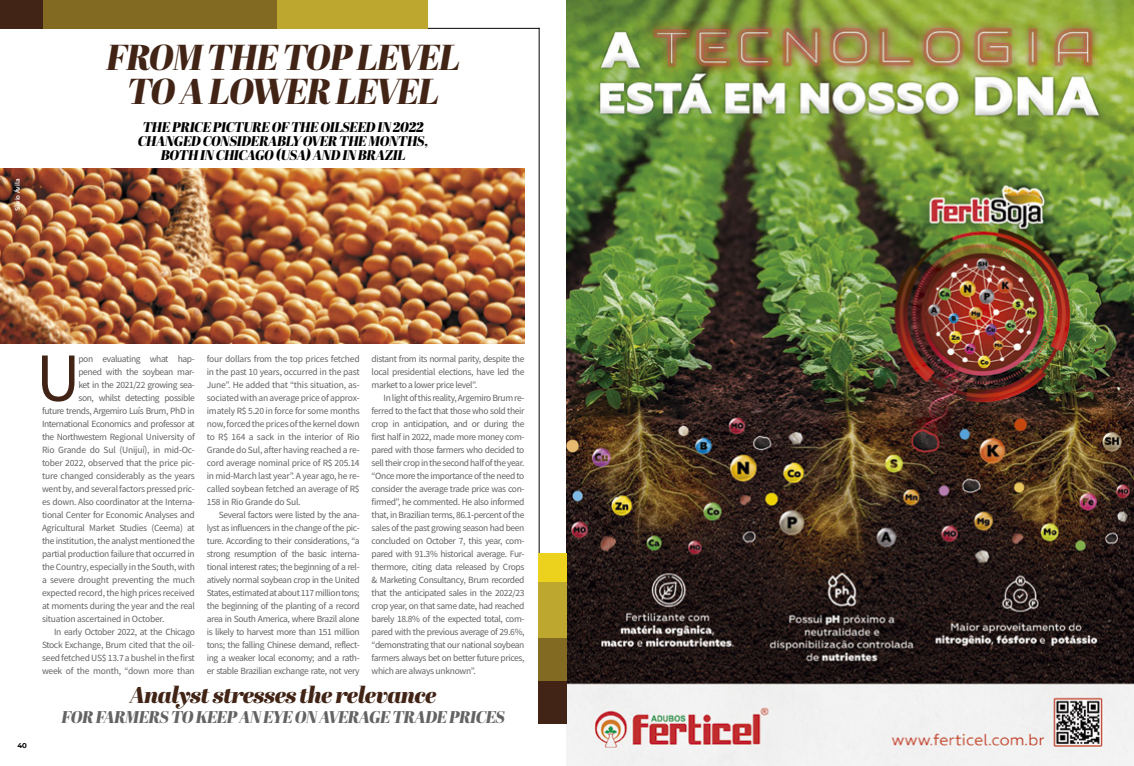
<style>
.page{position:relative;width:1134px;height:766px;background:#fff}
.page>*{position:absolute;margin:0;border:0;box-sizing:border-box;transform-origin:0 0}
.t1{font:69px "Source Sans Pro";color:#412415}
.t2{font:italic 36px/34px "Abril Fatface";letter-spacing:-.025em;color:#412415;text-align:center}
.t3{font:italic 23px "Abril Fatface";letter-spacing:-.04em;color:#412415}
.t4{font:italic 17px "Abril Fatface";letter-spacing:-.03em;color:#636363}
.t5{font:italic 14px/14px "Abril Fatface";letter-spacing:-.025em;color:#000;text-align:center}
.t6{font:9.5px/13px "Source Sans Pro";letter-spacing:-.03em;color:#636363;text-align:justify}
.t7{font:600 7px "Source Sans Pro";color:#fff}
.t8{font:700 7px "Montserrat";color:#000}
</style>
<div class="page">
<img style="left:0;top:169px;width:524px;height:174px">
<hr style="left:0;top:28px;width:540px;height:1px;background:#000">
<div style="left:43px;top:0;width:235px;height:29px;background:#836a22"></div>
<div style="left:0;top:0;width:43px;height:29px;background:#412415"></div>
<div style="left:277px;top:0;width:151px;height:29px;background:#bda72f"></div>
<img style="left:567px;top:0;width:567px;height:765px">
<hr style="left:539px;top:28px;width:1px;height:525px;background:#000">
<div style="left:539px;top:581px;width:28px;height:57px;background:#bda72f"></div>
<div style="left:539px;top:638px;width:28px;height:42px;background:#836a22"></div>
<div style="left:539px;top:553px;width:28px;height:28px;background:#ecd21c"></div>
<div style="left:539px;top:680px;width:28px;height:43px;background:#412415"></div>
<p class="t7" style="left:13px;top:211px;width:34px;rotate:-90deg">Sílvio Ávila</p>
<h2 class="t2" style="left:106px;top:38px;width:355px">FROM THE TOP LEVEL<br>TO A LOWER LEVEL</h2>
<h3 class="t5" style="left:138px;top:119px;width:292px">THE PRICE PICTURE OF THE OILSEED IN 2022<br>CHANGED CONSIDERABLY OVER THE MONTHS,<br>BOTH IN CHICAGO (USA)AND IN BRAZIL</h3>
<p class="t8" style="left:18px;top:740px;width:11px">40</p>
<h1 class="t1" style="left:36px;top:334px;width:46px">U</h1>
<p class="t6" style="left:78px;top:352px;width:118px">pon evaluating what hap-</p>
<p class="t6" style="left:78px;top:365px;width:118px">pened with the soybean mar-</p>
<p class="t6" style="left:78px;top:378px;width:118px">ket in the 2021/22 growing sea-</p>
<p class="t6" style="left:78px;top:391px;width:118px">son, whilst detecting possible</p>
<p class="t6" style="left:42px;top:404px;width:154px">future trends, Argemiro Luís Brum, PhD in</p>
<p class="t6" style="left:42px;top:417px;width:154px">International Economics and professor at</p>
<p class="t6" style="left:42px;top:430px;width:154px">the Northwestern Regional University of</p>
<p class="t6" style="left:42px;top:443px;width:154px">Rio Grande do Sul (Unijuí), in mid-Oc-</p>
<p class="t6" style="left:42px;top:456px;width:154px">tober 2022, observed that the price pic-</p>
<p class="t6" style="left:42px;top:469px;width:154px">ture changed considerably as the years</p>
<p class="t6" style="left:42px;top:482px;width:154px">went by, and several factors pressed pric-</p>
<p class="t6" style="left:42px;top:495px;width:154px">es down. Also coordinator at the Interna-</p>
<p class="t6" style="left:42px;top:508px;width:154px">tional Center for Economic Analyses and</p>
<p class="t6" style="left:42px;top:521px;width:154px">Agricultural Market Studies (Ceema) at</p>
<p class="t6" style="left:42px;top:534px;width:154px">the institution, the analyst mentioned the</p>
<p class="t6" style="left:42px;top:547px;width:154px">partial production failure that occurred in</p>
<p class="t6" style="left:42px;top:560px;width:154px">the Country, especially in the South, with</p>
<p class="t6" style="left:42px;top:573px;width:154px">a severe drought preventing the much</p>
<p class="t6" style="left:42px;top:586px;width:154px">expected record, the high prices received</p>
<p class="t6" style="left:42px;top:599px;width:154px">at moments during the year and the real</p>
<p class="t6" style="left:42px;top:612px;width:124px">situation ascertained in October.</p>
<p class="t6" style="left:54px;top:625px;width:142px">In early October 2022, at the Chicago</p>
<p class="t6" style="left:42px;top:638px;width:154px">Stock Exchange, Brum cited that the oil-</p>
<p class="t6" style="left:42px;top:651px;width:154px">seed fetched US$ 13.7 a bushel in the first</p>
<p class="t6" style="left:42px;top:664px;width:154px">week of the month, “down more than</p>
<p class="t6" style="left:207px;top:352px;width:154px">four dollars from the top prices fetched in the past 10 years, occurred in the past June”. He added that “this situation, as&shy;sociated with an average price of approx&shy;imately R$ 5.20 in force for some months now, forced the prices of the kernel down to R$ 164 a sack in the interior of Rio Grande do Sul, after having reached a re&shy;cord average nominal price of R$ 205.14 in mid-March last year”. A year ago, he re&shy;called soybean fetched an average of R$ 158 in Rio Grande do Sul.</p>
<p class="t6" style="left:207px;top:508px;width:154px;text-indent:12px">Several factors were listed by the ana&shy;lyst as influencers in the change of the pic&shy;ture. According to their considerations, “a strong resumption of the basic interna&shy;tional interest rates; the beginning of a rel&shy;atively normal soybean crop in the United States, estimated at about 117 million tons; the beginning of the planting of a record area in South America, where Brazil alone is likely to harvest more than 151 million tons; the falling Chinese demand, reflect&shy;ing a weaker local economy; and a rath&shy;er stable Brazilian exchange rate, not very</p>
<p class="t6" style="left:372px;top:352px;width:154px">distant from its normal parity, despite the local presidential elections, have led the market to a lower price level”.</p>
<p class="t6" style="left:372px;top:391px;width:154px;text-indent:12px">In light of this reality, Argemiro Brum re&shy;ferred to the fact that those who sold their crop in anticipation, and or during the first half in 2022, made more money com&shy;pared with those farmers who decided to sell their crop in the second half of the year. “Once more the importance of the need to consider the average trade price was con&shy;firmed”, he commented. He also informed that, in Brazilian terms, 86.1-percent of the sales of the past growing season had been concluded on October 7, this year, com&shy;pared with 91.3% historical average. Fur&shy;thermore, citing data released by Crops &amp; Marketing Consultancy, Brum recorded that the anticipated sales in the 2022/23 crop year, on that same date, had reached barely 18.8% of the expected total, com&shy;pared with the previous average of 29.6%, “demonstrating that our national soybean farmers always bet on better future prices, which are always unknown”.</p>
<h3 class="t3" style="left:130px;top:678px;width:308px">ANALYST STRESSES THE RELEVANCE</h3>
<h3 class="t4" style="left:62px;top:705px;width:445px">FOR FARMERS TO KEEP AN EYE ON AVERAGE TRADE PRICES</h3>
</div>
